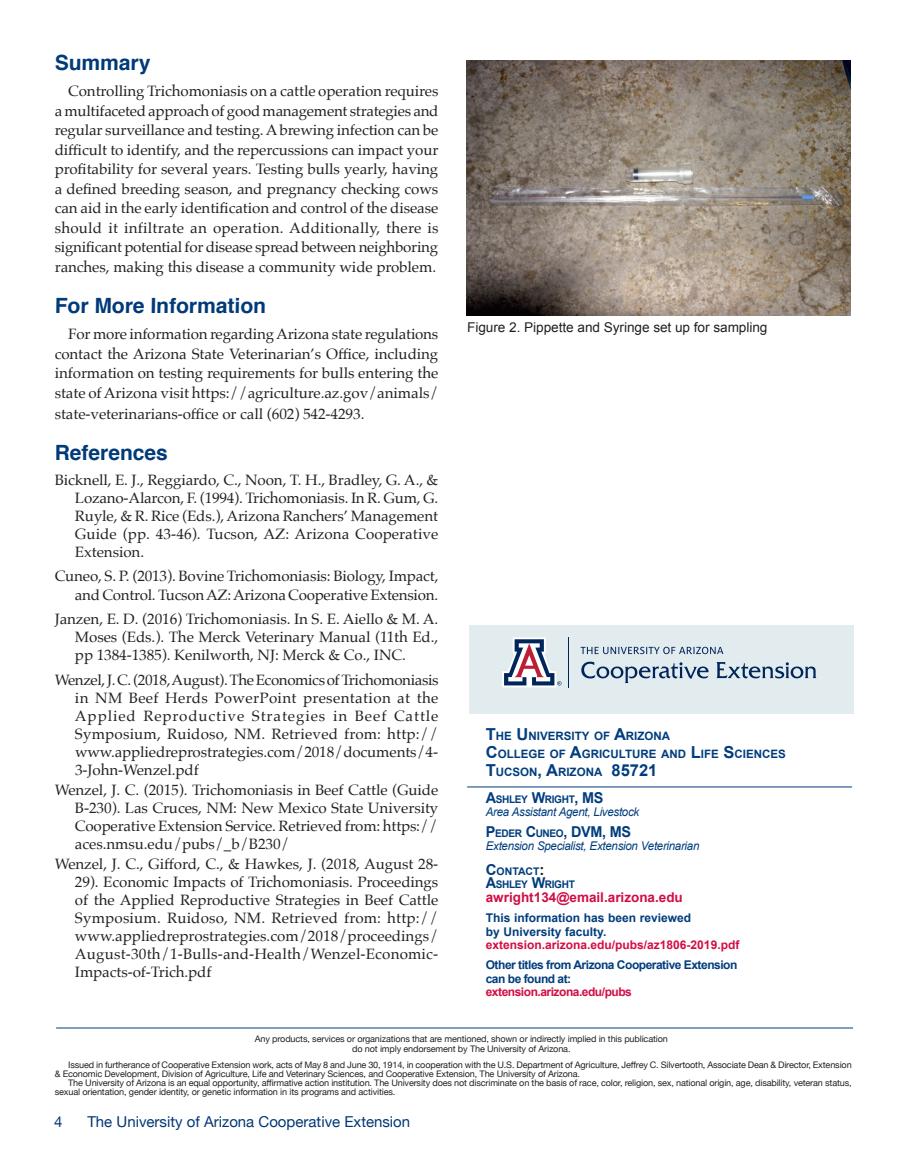
<style>
.page{position:relative;width:905px;height:1175px;background:#fff}
.page>*{position:absolute;margin:0;border:0;box-sizing:border-box;transform-origin:0 0}
.t1{font:700 21px "Helvetica";color:#013a78}
.t2{font:15px/18px "Palatino";color:#231f20;text-align:justify}
.t3{font:15px "Helvetica Neue";color:#013775}
.t4{font:700 15px "Arial";color:#013d7d;scale:.96 1}
.t5{font:700 15px "Arial";color:#231f20}
.t6{font:13.5px "Arial";color:#231f20}
.t7{font:700 13.5px "Arial";color:#d20d44}
.t8{font:italic 12px "Arial";letter-spacing:-.025em;color:#013d7d;scale:.96 1}
.t9{font:700 12px "Arial";letter-spacing:-.04em;color:#013d7d}
.t10{font:700 12px "Arial";color:#013d7d}
.t11{font:700 12px "Arial";color:#d20d44}
.t12{font:700 12px "Arial";letter-spacing:-.04em;color:#d20d44}
.t13{font:700 11.55px "Arial";color:#013d7d}
.t14{font:700 10.5px "Arial";letter-spacing:-.035em;color:#013d7d;scale:.96 1}
.t15{font:700 10.5px "Arial";letter-spacing:-.035em;color:#013d7d}
.t16{font:9px/9px "Helvetica Neue";letter-spacing:-.01em;color:#231f20}
.t17{font:9px "Helvetica Neue";letter-spacing:-.03em;color:#231f20}
.s1{font-size:16.5px}
.s2{font-size:15px}
.s3{font-size:10.5px}
</style>
<div class="page">
<div style="left:468px;top:625px;width:385px;height:89px;background:#e2ebed"></div>
<hr style="left:467px;top:786px;width:385px;height:1px;background:#013d7d">
<hr style="left:56px;top:1027px;width:797px;height:1px;background:#013d7d">
<img style="left:466px;top:60px;width:384px;height:256px">
<svg style="left:502px;top:637px;width:59px;height:50px"></svg>
<hr style="left:568px;top:637px;width:1px;height:50px;background:#00255b">
<svg style="left:581px;top:661px;width:235px;height:22px"></svg>
<svg style="left:580px;top:647px;width:143px;height:7px"></svg>
<p class="t1" style="left:55px;top:45px;width:98px">Summary</p>
<p class="t2" style="left:55px;top:81px;width:385px;line-height:19.5px;text-indent:13px">Controlling Trichomoniasis on a cattle operation requires a multifaceted approach of good management strategies and regular surveillance and testing. A brewing infection can be difficult to identify, and the repercussions can impact your profitability for several years. Testing bulls yearly, having a defined breeding season, and pregnancy checking cows can aid in the early identification and control of the disease should it infiltrate an operation. Additionally, there is significant potential for disease spread between neighboring ranches, making this disease a community wide problem.</p>
<p class="t1" style="left:55px;top:288px;width:213px">For More Information</p>
<p class="t2" style="left:55px;top:324px;width:385px;line-height:19.5px;text-indent:13px">For more information regarding Arizona state regulations contact the Arizona State Veterinarian’s Office, including information on testing requirements for bulls entering the state of Arizona visit https://agriculture.az.gov/animals/</p>
<p class="t2" style="left:55px;top:404px;width:311px">state-veterinarians-office or call (602) 542-4293.</p>
<p class="t1" style="left:55px;top:435px;width:115px">References</p>
<p class="t2" style="left:75px;top:470px;width:365px;text-indent:-20px">Bicknell, E. J., Reggiardo, C., Noon, T. H., Bradley, G. A., &amp; Lozano-Alarcon, F. (1994). Trichomoniasis. In R. Gum, G.<br>Ruyle, &amp; R. Rice (Eds.), Arizona Ranchers’ Management Guide (pp. 43-46). Tucson, AZ: Arizona Cooperative Extension.</p>
<p class="t2" style="left:55px;top:567px;width:385px;text-align:right">Cuneo, S. P. (2013). Bovine Trichomoniasis: Biology, Impact, and Control. Tucson AZ: Arizona Cooperative Extension.</p>
<p class="t2" style="left:75px;top:610px;width:365px;text-indent:-20px">Janzen, E. D. (2016) Trichomoniasis. In S. E. Aiello &amp; M. A.<br>Moses (Eds.). The Merck Veterinary Manual (11th Ed., pp 1384-1385). Kenilworth, NJ: Merck &amp; Co., INC.</p>
<p class="t2" style="left:75px;top:671px;width:365px;text-indent:-20px">Wenzel, J. C. (2018, August). The Economics of Trichomoniasis in NM Beef Herds PowerPoint presentation at the Applied Reproductive Strategies in Beef Cattle Symposium, Ruidoso, NM. Retrieved from: http:// www.appliedreprostrategies.com/2018/documents/4- 3-John-Wenzel.pdf</p>
<p class="t2" style="left:75px;top:781px;width:365px;text-indent:-20px">Wenzel, J. C. (2015). Trichomoniasis in Beef Cattle (Guide B-230). Las Cruces, NM: New Mexico State University Cooperative Extension Service. Retrieved from: https:// aces.nmsu.edu/pubs/_b/B230/</p>
<p class="t2" style="left:75px;top:855px;width:365px;text-indent:-20px">Wenzel, J. C., Gifford, C., &amp; Hawkes, J. (2018, August 28- 29). Economic Impacts of Trichomoniasis. Proceedings of the Applied Reproductive Strategies in Beef Cattle Symposium. Ruidoso, NM. Retrieved from: http:// www.appliedreprostrategies.com/2018/proceedings/ August-30th/1-Bulls-and-Health/Wenzel-Economic-Impacts-of-Trich.pdf</p>
<p class="t6" style="left:467px;top:319px;width:302px">Figure 2. Pippette and Syringe set up for sampling</p>
<p class="t13" style="left:486px;top:728px;width:186px"><span class="s1">T</span>HE <span class="s1">U</span>NIVERSITY OF <span class="s1">A</span>RIZONA</p>
<p class="t13" style="left:486px;top:746px;width:301px"><span class="s1">C</span>OLLEGE OF <span class="s1">A</span>GRICU LTU RE AND <span class="s1">L</span>IFE <span class="s1">S</span>CIENCES</p>
<p class="t13" style="left:486px;top:764px;width:173px"><span class="s1">T</span>UCSON<span class="s1">, A</span>RIZONA <span class="s1">85721</span></p>
<p class="t14" style="left:486px;top:792px;width:123px"><span class="s2">A</span>SHLEY <span class="s2">W</span>RIGHT<span class="s2">, MS</span></p>
<p class="t8" style="left:486px;top:804px;width:161px">Area Assistant Agent, Livestock</p>
<p class="t4" style="left:486px;top:821px;width:151px">P<span class="s3">EDER</span> C<span class="s3">UNEO</span>, DVM, MS</p>
<p class="t8" style="left:486px;top:838px;width:224px">Extension Specialist, Extension Veterinarian</p>
<p class="t15" style="left:486px;top:864px;width:35px"><span class="s2">C</span>ONTACT</p>
<p class="t5" style="left:539px;top:859px;width:6px">:</p>
<p class="t14" style="left:486px;top:877px;width:94px"><span class="s2">A</span>SHLEY <span class="s2">W</span>RIGHT</p>
<p class="t7" style="left:486px;top:888px;width:198px">awright134@email.arizona.edu</p>
<p class="t10" style="left:486px;top:909px;width:207px">This information has been reviewed</p>
<p class="t10" style="left:486px;top:923px;width:122px">by University faculty.</p>
<p class="t11" style="left:486px;top:936px;width:255px">extension.arizona.edu/pubs/az1806-2019.pdf</p>
<p class="t9" style="left:486px;top:957px;width:253px">Other titles from Arizona Cooperative Extension</p>
<p class="t9" style="left:486px;top:970px;width:87px">can be found at:</p>
<p class="t12" style="left:486px;top:984px;width:148px">extension.arizona.edu/pubs</p>
<p class="t17" style="left:255px;top:1032px;width:415px">Any products, services or organizations that are mentioned, shown or indirectly implied in this publication</p>
<p class="t16" style="left:352px;top:1045px;width:220px">do not imply endorsement by The University of Arizona.</p>
<p class="t16" style="left:55px;top:1060px;width:798px;text-indent:14px">Issued in furtherance of Cooperative Extension work, acts of May 8 and June 30, 1914, in cooperation with the U.S. Department of Agriculture, Jeffrey C. Silvertooth, Associate Dean &amp; Director, Extension &amp; Economic Development, Division of Agriculture, Life and Veterinary Sciences, and Cooperative Extension, The University of Arizona.</p>
<p class="t16" style="left:55px;top:1078px;width:798px;text-indent:14px">The University of Arizona is an equal opportunity, affirmative action institution. The University does not discriminate on the basis of race, color, religion, sex, national origin, age, disability, veteran status, sexual orientation, gender identity, or genetic information in its programs and activities.</p>
<p class="t3" style="left:54px;top:1110px;width:10px">4</p>
<p class="t3" style="left:87px;top:1111px;width:324px">The University of Arizona Cooperative Extension</p>
</div>
